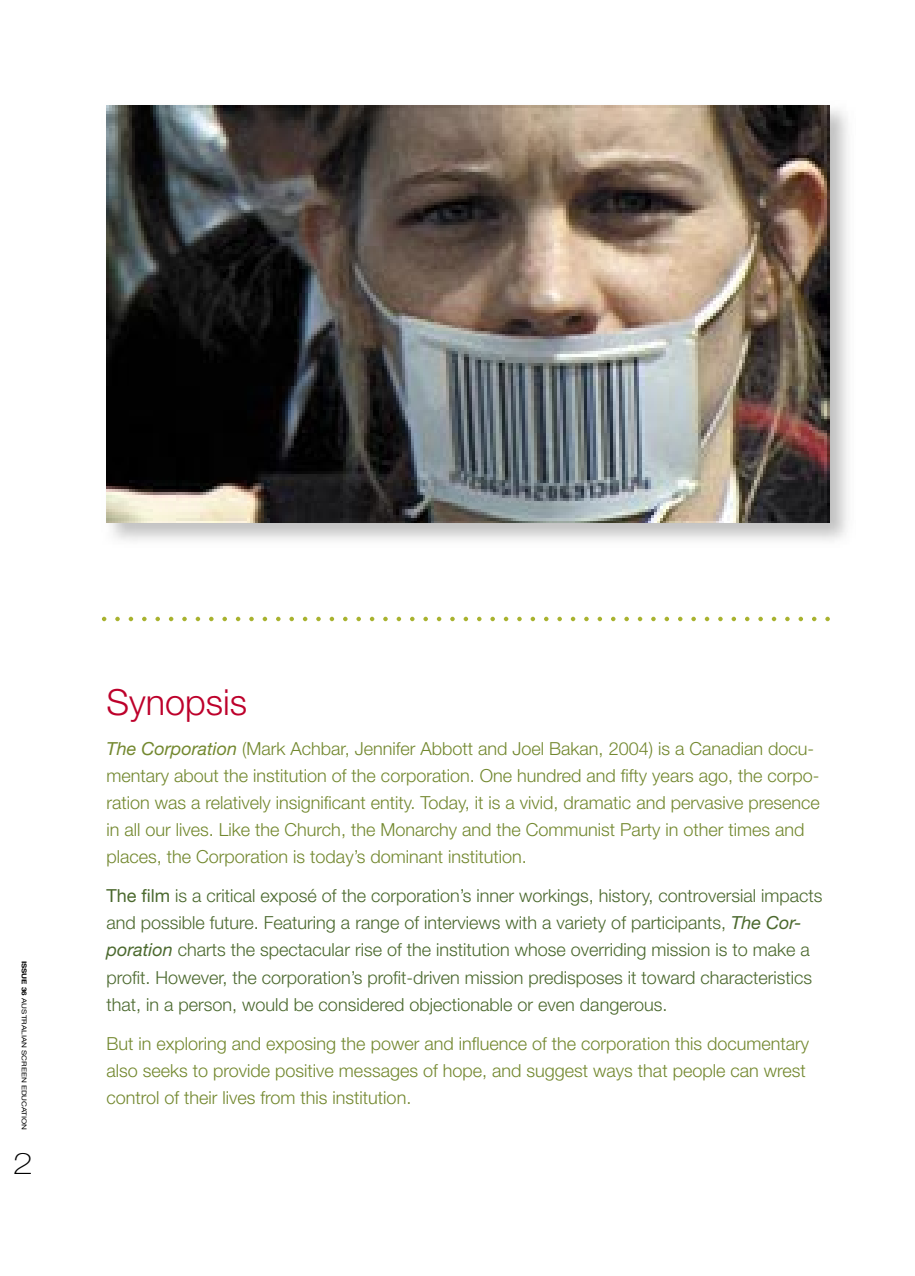
<style>
.page{position:relative;width:915px;height:1276px;background:#fff}
.page>*{position:absolute;margin:0;border:0;box-sizing:border-box;transform-origin:0 0}
.t1{font:300 36px "Helvetica Neue";color:#bd002b}
.t2{font:100 30px "Helvetica Neue";color:#000;scale:1.2 1}
.t3{font:300 18px/27px "Helvetica Neue";color:#73882f}
.t4{font:300 18px/27px "Helvetica Neue";color:#4b692e}
.t5{font:6.75px "Helvetica Neue";color:#000;scale:1.2 1}
.s1{font-weight:700}
.s2{font-weight:400;font-style:italic}
.s3{font-weight:400}
</style>
<div class="page">
<svg style="left:102px;top:617px;width:727px;height:4px"></svg>
<img style="left:106px;top:105px;width:742px;height:436px">
<img style="left:106px;top:105px;width:723px;height:417px">
<p class="t5" style="left:28px;top:960px;width:143px;rotate:90deg"><span class="s1">ISSUE 36</span> AUSTRALIAN SCREEN EDUCATION</p>
<h2 class="t2" style="left:13px;top:1146px;width:18px">2</h2>
<h1 class="t1" style="left:106px;top:680px;width:142px">Synopsis</h1>
<p class="t3" style="left:106px;top:734px;width:714px"><span class="s2">The Corporation</span> (Mark Achbar, Jennifer Abbott and Joel Bakan, 2004) is a Canadian docu&shy;mentary about the institution of the corporation. One hundred and fifty years ago, the corpo&shy;ration was a relatively insignificant entity. Today, it is a vivid, dramatic and pervasive presence in all our lives. Like the Church, the Monarchy and the Communist Party in other times and places, the Corporation is today’s dominant institution.</p>
<p class="t4" style="left:106px;top:882px;width:717px"><span class="s3">The film</span> is a critical exposé of the corporation’s inner workings, history, controversial impacts and possible future. Featuring a range of interviews with a variety of participants, <span class="s2">The Cor&shy;poration</span> charts the spectacular rise of the institution whose overriding mission is to make a profit. However, the corporation’s profit-driven mission predisposes it toward characteristics that, in a person, would be considered objectionable or even dangerous.</p>
<p class="t3" style="left:106px;top:1030px;width:704px">But in exploring and exposing the power and influence of the corporation this documentary also seeks to provide positive messages of hope, and suggest ways that people can wrest control of their lives from this institution.</p>
</div>
